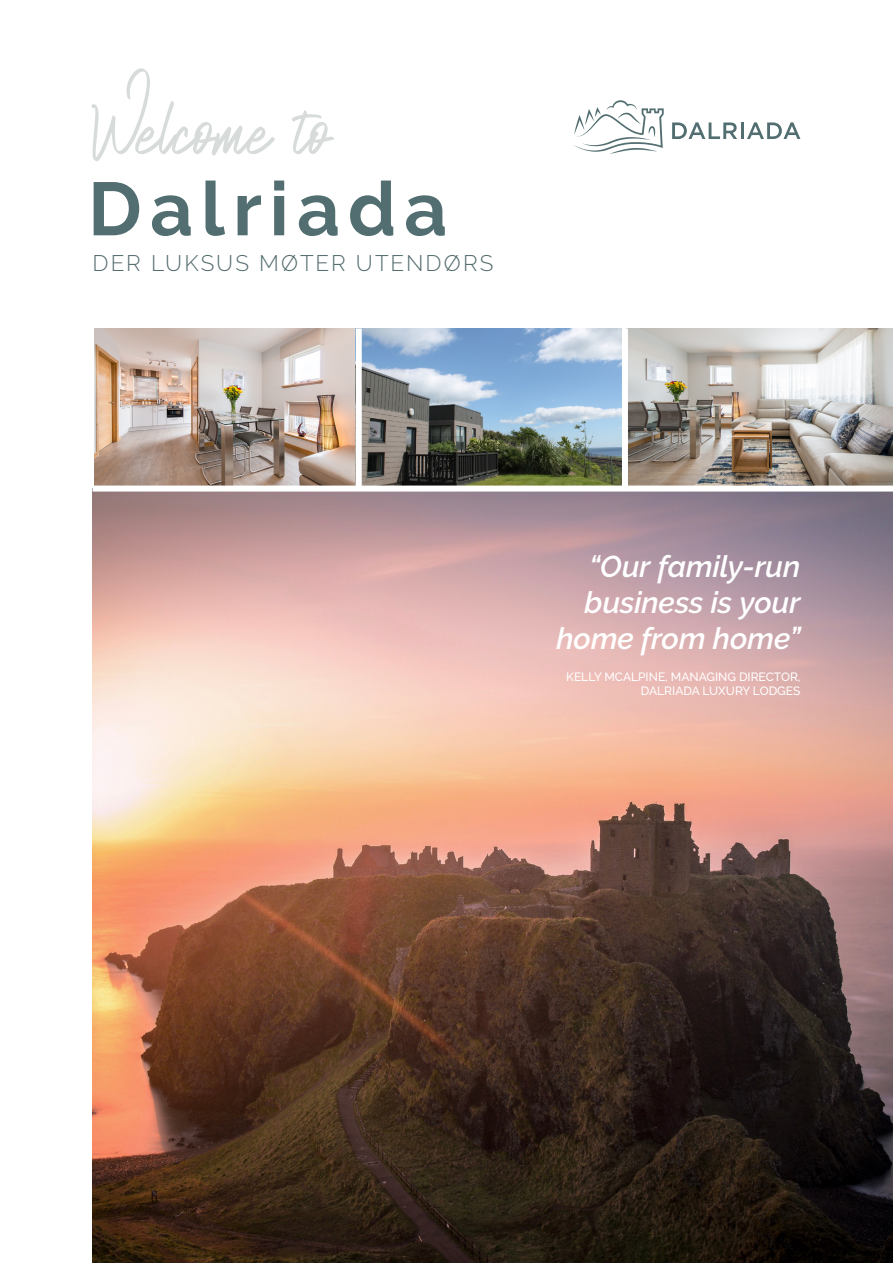
<style>
.page{position:relative;width:893px;height:1263px;background:#fff}
.page>*{position:absolute;margin:0;border:0;box-sizing:border-box;transform-origin:0 0}
.t1{font:700 75px "Raleway";letter-spacing:.105em;color:#526e70}
.t2{font:60px "Natalia Rosaline Demo";letter-spacing:.005em;color:#d7dcdb}
.t3{font:italic 600 30px/36px "Raleway";color:#fff;text-align:right}
.t4{font:300 22.5px "Raleway";letter-spacing:.09em;color:#556d6f}
.t5{font:500 12px/14.4px "Raleway";color:#fff;text-align:right}
</style>
<div class="page">
<img style="left:94px;top:328px;width:262px;height:158px">
<img style="left:93px;top:492px;width:800px;height:771px">
<img style="left:362px;top:328px;width:260px;height:158px">
<img style="left:628px;top:328px;width:265px;height:158px">
<svg style="left:672px;top:122px;width:65px;height:17px"></svg>
<hr style="left:741px;top:122px;width:3px;height:17px;background:#526e70">
<svg style="left:747px;top:122px;width:53px;height:17px"></svg>
<svg style="left:574px;top:100px;width:90px;height:54px"></svg>
<h2 class="t2" style="left:93px;top:98px;width:238px">Welcome to</h2>
<h1 class="t1" style="left:88px;top:166px;width:361px">Dalriada</h1>
<h3 class="t4" style="left:93px;top:250px;width:402px">DER LUKSUS MØTER UTENDØRS</h3>
<h3 class="t3" style="left:556px;top:549px;width:245px">“Our family-run business is your home from home”</h3>
<p class="t5" style="left:566px;top:669px;width:236px">KELLY MCALPINE, MANAGING DIRECTOR,<br>DALRIADA LUXURY LODGES</p>
</div>
